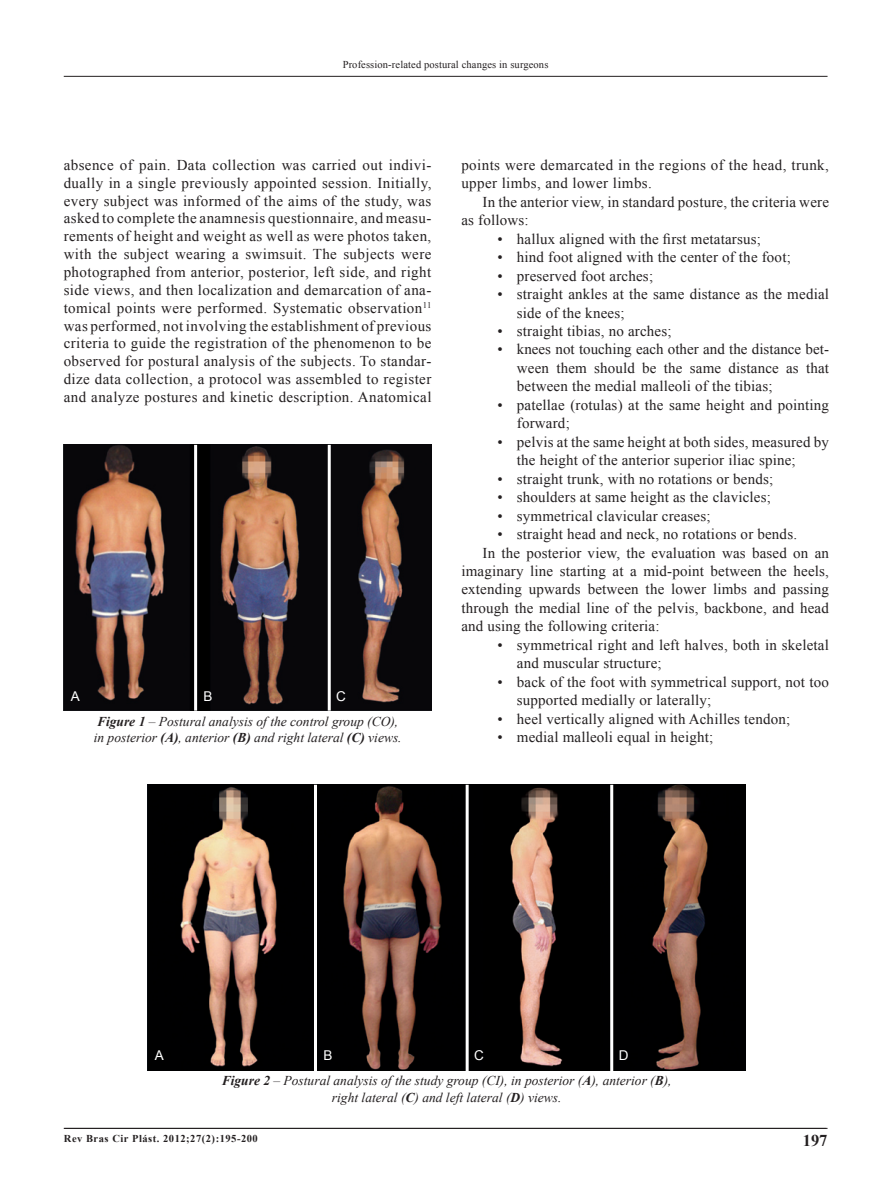
<style>
.page{position:relative;width:893px;height:1191px;background:#fff}
.page>*{position:absolute;margin:0;border:0;box-sizing:border-box;transform-origin:0 0}
.t1{font:700 16.5px "Times New Roman";color:#231f20}
.t2{font:15px/17.9px "Times New Roman";letter-spacing:.01em;color:#231f20}
.t3{font:italic 13.5px/16.5px "Times New Roman";color:#231f20}
.t4{font:13.5px "Arial";color:#fff}
.t5{font:10.5px "Times New Roman";letter-spacing:.01em;color:#231f20}
.t6{font:700 10.5px "Times New Roman";letter-spacing:.05em;color:#231f20}
.s1{font-weight:700}
</style>
<div class="page">
<hr style="left:64px;top:1128px;width:763px;height:1px;background:#231f20">
<hr style="left:64px;top:76px;width:763px;height:1px;background:#231f20">
<img style="left:64px;top:445px;width:368px;height:266px">
<hr style="left:194px;top:445px;width:3px;height:265px;background:#fff">
<hr style="left:328px;top:445px;width:3px;height:265px;background:#fff">
<img style="left:148px;top:784px;width:597px;height:286px">
<hr style="left:314px;top:784px;width:3px;height:293px;background:#fff">
<hr style="left:466px;top:784px;width:3px;height:293px;background:#fff">
<hr style="left:610px;top:784px;width:3px;height:293px;background:#fff">
<p class="t5" style="left:343px;top:57px;width:207px">Profession-related postural changes in surgeons</p>
<p class="t2" style="left:64px;top:156px;width:369px">absence of pain. Data collection was carried out indivi&shy;dually in a single previously appointed session. Initially, every subject was informed of the aims of the study, was asked to complete the anamnesis questionnaire, and measu&shy;rements of height and weight as well as were photos taken, with the subject wearing a swimsuit. The subjects were photographed from anterior, posterior, left side, and right side views, and then localization and demarcation of ana----- tomical points were performed. Systematic observation<sup>11 </sup>was performed, not involving the establishment of previous criteria to guide the registration of the phenomenon to be observed for postural analysis of the subjects. To standar&shy;dize data collection, a protocol was assembled to register and analyze postures and kinetic description. Anatomical</p>
<p class="t2" style="left:461px;top:155px;width:369px;line-height:18.5px">points were demarcated in the regions of the head, trunk, upper limbs, and lower limbs.</p>
<p class="t2" style="left:461px;top:192px;width:369px;line-height:18.5px;text-indent:21px">In the anterior view, in standard posture, the criteria were as follows:</p>
<p class="t2" style="left:497px;top:229px;width:265px">• hallux aligned with the first metatarsus;</p>
<p class="t2" style="left:497px;top:248px;width:295px">• hind foot aligned with the center of the foot;</p>
<p class="t2" style="left:497px;top:266px;width:157px">• preserved foot arches;</p>
<p class="t2" style="left:517px;top:285px;width:314px;line-height:18.5px;text-indent:-20px">• straight ankles at the same distance as the medial side of the knees;</p>
<p class="t2" style="left:497px;top:322px;width:176px">• straight tibias, no arches;</p>
<p class="t2" style="left:517px;top:340px;width:314px;line-height:18.5px;text-indent:-19px">• knees not touching each other and the distance bet----- ween them should be the same distance as that between the medial malleoli of the tibias;</p>
<p class="t2" style="left:517px;top:395px;width:314px;line-height:18.5px;text-indent:-20px">• patellae (rotulas) at the same height and pointing forward;</p>
<p class="t2" style="left:517px;top:432px;width:314px;line-height:18.5px;text-indent:-20px">• pelvis at the same height at both sides, measured by the height of the anterior superior iliac spine;</p>
<p class="t2" style="left:497px;top:469px;width:277px">• straight trunk, with no rotations or bends;</p>
<p class="t2" style="left:497px;top:488px;width:275px">• shoulders at same height as the clavicles;</p>
<p class="t2" style="left:497px;top:506px;width:215px">• symmetrical clavicular creases;</p>
<p class="t2" style="left:497px;top:525px;width:301px">• straight head and neck, no rotations or bends.</p>
<p class="t2" style="left:483px;top:543px;width:348px">In the posterior view, the evaluation was based on an</p>
<p class="t2" style="left:461px;top:562px;width:369px">imaginary line starting at a mid-point between the heels,</p>
<p class="t2" style="left:461px;top:580px;width:369px">extending upwards between the lower limbs and passing</p>
<p class="t2" style="left:461px;top:598px;width:369px">through the medial line of the pelvis, backbone, and head</p>
<p class="t2" style="left:461px;top:617px;width:200px">and using the following criteria:</p>
<p class="t2" style="left:517px;top:635px;width:314px;line-height:18.5px;text-indent:-20px">• symmetrical right and left halves, both in skeletal and muscular structure;</p>
<p class="t2" style="left:517px;top:672px;width:314px;line-height:18.5px;text-indent:-20px">• back of the foot with symmetrical support, not too supported medially or laterally;</p>
<p class="t2" style="left:497px;top:709px;width:294px">• heel vertically aligned with Achilles tendon;</p>
<p class="t2" style="left:497px;top:728px;width:217px">• medial malleoli equal in height;</p>
<p class="t4" style="left:71px;top:687px;width:11px">A</p>
<p class="t4" style="left:203px;top:687px;width:11px">B</p>
<p class="t4" style="left:336px;top:687px;width:11px">C</p>
<p class="t3" style="left:94px;top:712px;width:309px"><span class="s1">Figure 1</span> – Postural analysis of the control group (CO), in posterior <span class="s1">(A)</span>, anterior <span class="s1">(B)</span> and right lateral <span class="s1">(C)</span> views.</p>
<p class="t4" style="left:155px;top:1046px;width:11px">A</p>
<p class="t4" style="left:323px;top:1046px;width:11px">B</p>
<p class="t4" style="left:474px;top:1046px;width:11px">C</p>
<p class="t4" style="left:619px;top:1046px;width:11px">D</p>
<p class="t3" style="left:222px;top:1072px;width:451px;text-align:center"><span class="s1">Figure 2</span> – Postural analysis of the study group (CI), in posterior (<span class="s1">A</span>), anterior (<span class="s1">B</span>), right lateral (<span class="s1">C</span>) and left lateral (<span class="s1">D</span>) views.</p>
<p class="t6" style="left:64px;top:1131px;width:195px">Rev Bras Cir Plást. 2012;27(2):195-200</p>
<p class="t1" style="left:803px;top:1129px;width:26px">197</p>
</div>
